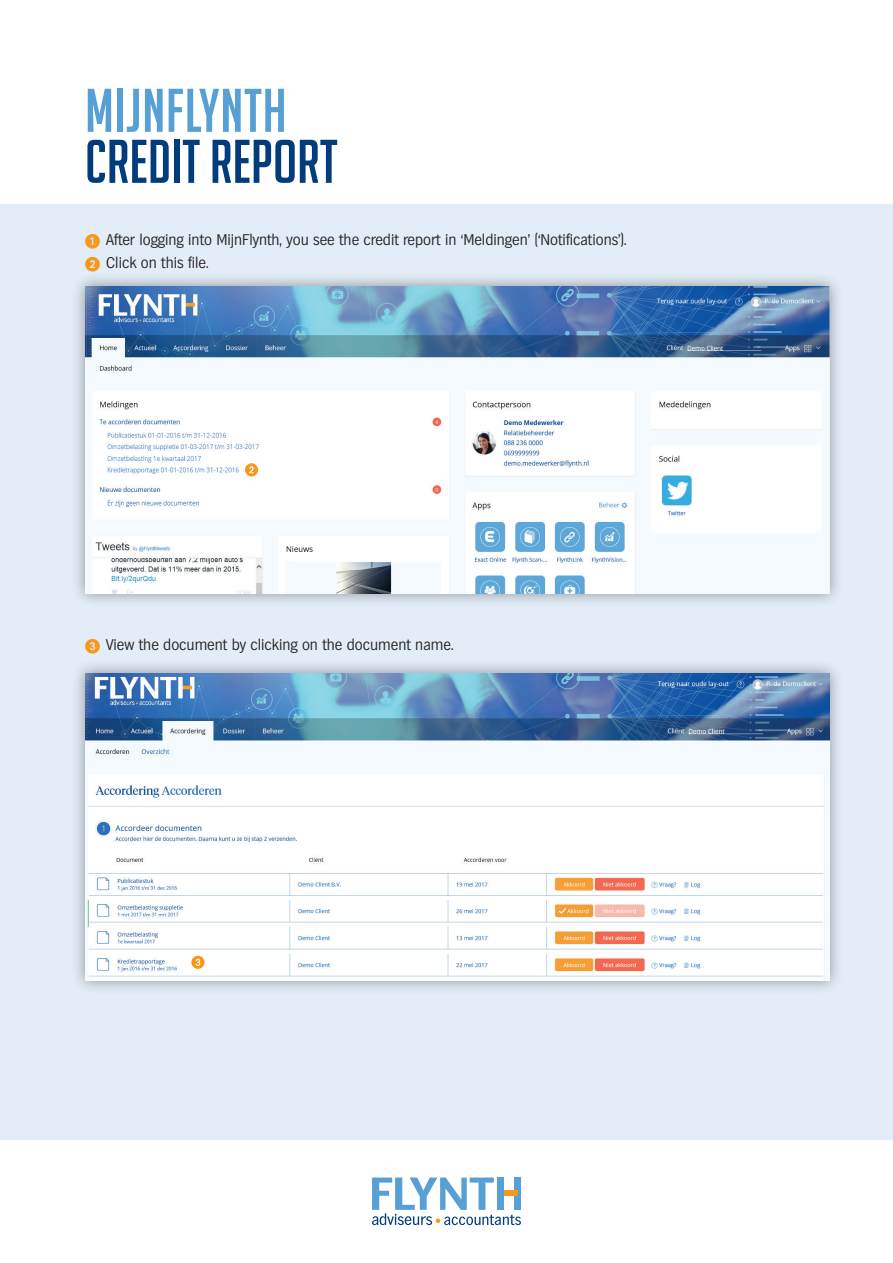
<style>
.page{position:relative;width:893px;height:1263px;background:#fff}
.page>*{position:absolute;margin:0;border:0;box-sizing:border-box;transform-origin:0 0}
.t1{font:60px "Big Noodle Titling";color:#013d7d}
.t2{font:60px "Big Noodle Titling";letter-spacing:.01em;color:#56a0d5}
.t3{font:300 15px/22.5px "Hamburg TS";color:#231f20}
.s1{font-family:"European Pi One";font-weight:400;color:#f7971d}
</style>
<div class="page">
<div style="left:0;top:204px;width:893px;height:936px;background:#e3edf7"></div>
<svg style="left:372px;top:1177px;width:149px;height:48px"></svg>
<div style="left:71px;top:272px;width:772px;height:336px;background:#231f20;opacity:.45"></div>
<img style="left:85px;top:287px;width:744px;height:306px">
<svg style="left:245px;top:463px;width:13px;height:13px"></svg>
<div style="left:71px;top:659px;width:772px;height:335px;background:#231f20;opacity:.45"></div>
<img style="left:85px;top:673px;width:744px;height:307px">
<svg style="left:191px;top:956px;width:14px;height:13px"></svg>
<h1 class="t2" style="left:85px;top:78px;width:203px">MijnFlynth</h1>
<h1 class="t1" style="left:85px;top:129px;width:254px">CREDIT REPORT</h1>
<p class="t3" style="left:85px;top:229px;width:543px"><span class="s1">1</span> After logging into MijnFlynth, you see the credit report in ‘Meldingen’ (‘Notifications’).<br><span class="s1">2</span> Click on this file.</p>
<p class="t3" style="left:85px;top:634px;width:370px"><span class="s1">3</span> View the document by clicking on the document name.</p>
</div>
